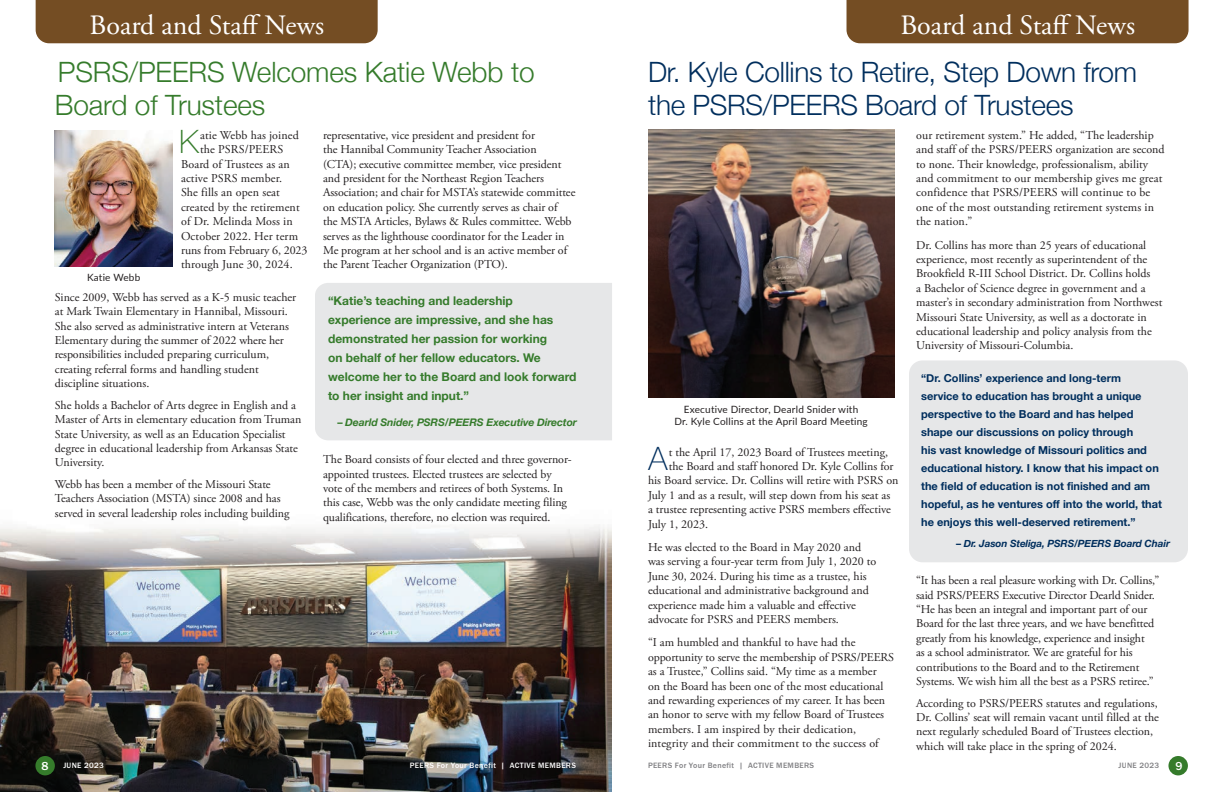
<style>
.page{position:relative;width:1224px;height:792px;background:#fff}
.page>*{position:absolute;margin:0;border:0;box-sizing:border-box;transform-origin:0 0}
.Body_PP{font:100 32.2px "Helvetica Neue";color:#002e5d}
.Body_PP-2{font:100 32.2px "Helvetica Neue";color:#357b2b}
.Header1{font:300 28px/33.6px "Helvetica Neue";letter-spacing:-.01em;color:#002e5d}
.Body_PP-3{font:300 28px/33.6px "Helvetica Neue";letter-spacing:-.005em;color:#357b2b}
.t1{font:28px "Adobe Garamond Pro";color:#fff}
.Body_PP-4{font:12px/14.4px "Adobe Garamond Pro";color:#231f20}
.Body_PP-5{font:700 12px/19px "Helvetica Neue";color:#357b2b}
.t2{font:500 12px "Franklin Gothic URW";color:#fff}
.Body_PP-6{font:700 11px/18px "Helvetica Neue";color:#002e5d}
.Body_PP-7{font:italic 700 10.5px "Helvetica Neue";letter-spacing:-.01em;color:#357b2b}
.Body_PP-8{font:10px/12px "Lato";letter-spacing:.02em;color:#231f20;text-align:center}
.Body_PP-9{font:italic 700 10px "Helvetica Neue";letter-spacing:-.01em;color:#002e5d}
.t3{font:500 8px "Franklin Gothic URW";letter-spacing:.04em;color:#808083}
.t4{font:500 8px "Franklin Gothic URW";letter-spacing:.04em;color:#fff}
.s1{font-style:normal}
</style>
<div class="page">
<div style="left:1168px;top:756px;width:20px;height:19px;background:#357b2b;border-radius:50%"></div>
<img style="left:0;top:525px;width:612px;height:267px">
<div style="left:909px;top:360px;width:279px;height:202px;background:#e6e7e8;border-radius:14px"></div>
<div style="left:36px;top:0;width:342px;height:43px;background:#744d23"></div>
<img style="left:648px;top:129px;width:246px;height:268px">
<div style="left:847px;top:0;width:342px;height:43px;background:#744d23"></div>
<div style="left:35px;top:756px;width:20px;height:19px;background:#357b2b;border-radius:50%"></div>
<div style="left:315px;top:283px;width:297px;height:157px;background:#e6e7e8"></div>
<img style="left:54px;top:130px;width:118px;height:137px">
<p class="t1" style="left:90px;top:8px;width:236px">Board and Staff News</p>
<p class="Body_PP-3" style="left:55px;top:53px;width:481px">PSRS/PEERS Welcomes Katie Webb to<br>Board of Trustees</p>
<p class="Body_PP-2" style="left:179px;top:117px;width:21px">K</p>
<p class="Body_PP-4" style="left:200px;top:128px;width:100px">atie Webb has joined</p>
<p class="Body_PP-4" style="left:323px;top:128px;width:254px">representative, vice president and president for<br>the Hannibal Community Teacher Association<br>(CTA); executive committee member, vice president and president for the Northeast Region Teachers Association; and chair for MSTA’s statewide committee on education policy. She currently serves as chair of<br>the MSTA Articles, Bylaws &amp; Rules committee. Webb serves as the lighthouse coordinator for the Leader in Me program at her school and is an active member of the Parent Teacher Organization (PTO).</p>
<p class="Body_PP-5" style="left:328px;top:292px;width:250px">“Katie’s teaching and leadership experience are impressive, and she has demonstrated her passion for working<br>on behalf of her fellow educators. We welcome her to the Board and look forward to her insight and input.”</p>
<p class="Body_PP-7" style="left:337px;top:414px;width:241px"><span class="s1">–</span> Dearld Snider, PSRS/PEERS Executive Director</p>
<p class="Body_PP-4" style="left:323px;top:453px;width:250px">The Board consists of four elected and three governor&shy;appointed trustees. Elected trustees are selected by vote of the members and retirees of both Systems. In this case, Webb was the only candidate meeting filing qualifications, therefore, no election was required.</p>
<p class="Body_PP-4" style="left:200px;top:143px;width:85px">the PSRS/PEERS</p>
<p class="Body_PP-4" style="left:181px;top:157px;width:110px">Board of Trustees as an</p>
<p class="Body_PP-4" style="left:181px;top:171px;width:103px">active PSRS member.</p>
<p class="Body_PP-4" style="left:181px;top:186px;width:100px">She fills an open seat</p>
<p class="Body_PP-4" style="left:181px;top:200px;width:120px">created by the retirement</p>
<p class="Body_PP-4" style="left:181px;top:215px;width:113px">of Dr. Melinda Moss in</p>
<p class="Body_PP-4" style="left:181px;top:229px;width:119px">October 2022. Her term</p>
<p class="Body_PP-4" style="left:181px;top:243px;width:128px">runs from February 6, 2023</p>
<p class="Body_PP-4" style="left:181px;top:258px;width:113px">through June 30, 2024.</p>
<p class="Body_PP-4" style="left:55px;top:290px;width:243px">Since 2009, Webb has served as a K-5 music teacher at Mark Twain Elementary in Hannibal, Missouri.<br>She also served as administrative intern at Veterans Elementary during the summer of 2022 where her responsibilities included preparing curriculum, creating referral forms and handling student discipline situations.</p>
<p class="Body_PP-4" style="left:55px;top:398px;width:248px">She holds a Bachelor of Arts degree in English and a Master of Arts in elementary education from Truman State University, as well as an Education Specialist degree in educational leadership from Arkansas State University.</p>
<p class="Body_PP-4" style="left:55px;top:477px;width:236px">Webb has been a member of the Missouri State<br>Teachers Association (MSTA) since 2008 and has served in several leadership roles including building</p>
<p class="Body_PP-8" style="left:87px;top:271px;width:55px">Katie Webb</p>
<p class="t2" style="left:42px;top:758px;width:9px">8</p>
<p class="t4" style="left:63px;top:760px;width:42px">JUNE 2023</p>
<p class="t4" style="left:410px;top:760px;width:168px">PEERS For Your Benefit | ACTIVE MEMBERS</p>
<p class="t1" style="left:900px;top:8px;width:236px">Board and Staff News</p>
<p class="Header1" style="left:648px;top:53px;width:491px">Dr. Kyle Collins to Retire, Step Down from the PSRS/PEERS Board of Trustees</p>
<p class="Body_PP-8" style="left:674px;top:403px;width:195px">Executive Director, Dearld Snider with<br>Dr. Kyle Collins at the April Board Meeting</p>
<p class="Body_PP" style="left:648px;top:434px;width:21px">A</p>
<p class="Body_PP-4" style="left:669px;top:445px;width:221px">t the April 17, 2023 Board of Trustees meeting,</p>
<p class="Body_PP-4" style="left:669px;top:459px;width:226px">the Board and staff honored Dr. Kyle Collins for</p>
<p class="Body_PP-4" style="left:648px;top:474px;width:252px">his Board service. Dr. Collins will retire with PSRS on</p>
<p class="Body_PP-4" style="left:648px;top:488px;width:244px">July 1 and as a result, will step down from his seat as</p>
<p class="Body_PP-4" style="left:648px;top:503px;width:244px">a trustee representing active PSRS members effective</p>
<p class="Body_PP-4" style="left:648px;top:517px;width:62px">July 1, 2023.</p>
<p class="Body_PP-4" style="left:648px;top:540px;width:230px">He was elected to the Board in May 2020 and was serving a four-year term from July 1, 2020 to June 30, 2024. During his time as a trustee, his educational and administrative background and experience made him a valuable and effective advocate for PSRS and PEERS members.</p>
<p class="Body_PP-4" style="left:648px;top:636px;width:248px">“I am humbled and thankful to have had the opportunity to serve the membership of PSRS/PEERS as a Trustee,” Collins said. “My time as a member<br>on the Board has been one of the most educational and rewarding experiences of my career. It has been an honor to serve with my fellow Board of Trustees members. I am inspired by their dedication, integrity and their commitment to the success of</p>
<p class="Body_PP-4" style="left:916px;top:128px;width:250px">our retirement system.” He added, “The leadership and staff of the PSRS/PEERS organization are second to none. Their knowledge, professionalism, ability and commitment to our membership gives me great confidence that PSRS/PEERS will continue to be one of the most outstanding retirement systems in the nation.”</p>
<p class="Body_PP-4" style="left:916px;top:238px;width:248px">Dr. Collins has more than 25 years of educational experience, most recently as superintendent of the Brookfield R-III School District. Dr. Collins holds<br>a Bachelor of Science degree in government and a master’s in secondary administration from Northwest Missouri State University, as well as a doctorate in educational leadership and policy analysis from the University of Missouri-Columbia.</p>
<p class="Body_PP-6" style="left:921px;top:369px;width:242px">“Dr. Collins’ experience and long-term<br>service to education has brought a unique perspective to the Board and has helped shape our discussions on policy through<br>his vast knowledge of Missouri politics and educational history. I know that his impact on the field of education is not finished and am hopeful, as he ventures off into the world, that he enjoys this well-deserved retirement.”</p>
<p class="Body_PP-9" style="left:956px;top:536px;width:215px"><span class="s1">–</span> Dr. Jason Steliga, PSRS/PEERS Board Chair</p>
<p class="Body_PP-4" style="left:916px;top:574px;width:245px">“It has been a real pleasure working with Dr. Collins,” said PSRS/PEERS Executive Director Dearld Snider. “He has been an integral and important part of our Board for the last three years, and we have benefitted greatly from his knowledge, experience and insight<br>as a school administrator. We are grateful for his contributions to the Board and to the Retirement Systems. We wish him all the best as a PSRS retiree.”</p>
<p class="Body_PP-4" style="left:916px;top:696px;width:244px">According to PSRS/PEERS statutes and regulations, Dr. Collins’ seat will remain vacant until filled at the next regularly scheduled Board of Trustees election, which will take place in the spring of 2024.</p>
<p class="t3" style="left:648px;top:760px;width:168px">PEERS For Your Benefit | ACTIVE MEMBERS</p>
<p class="t3" style="left:1119px;top:760px;width:42px">JUNE 2023</p>
<p class="t2" style="left:1175px;top:758px;width:9px">9</p>
</div>
